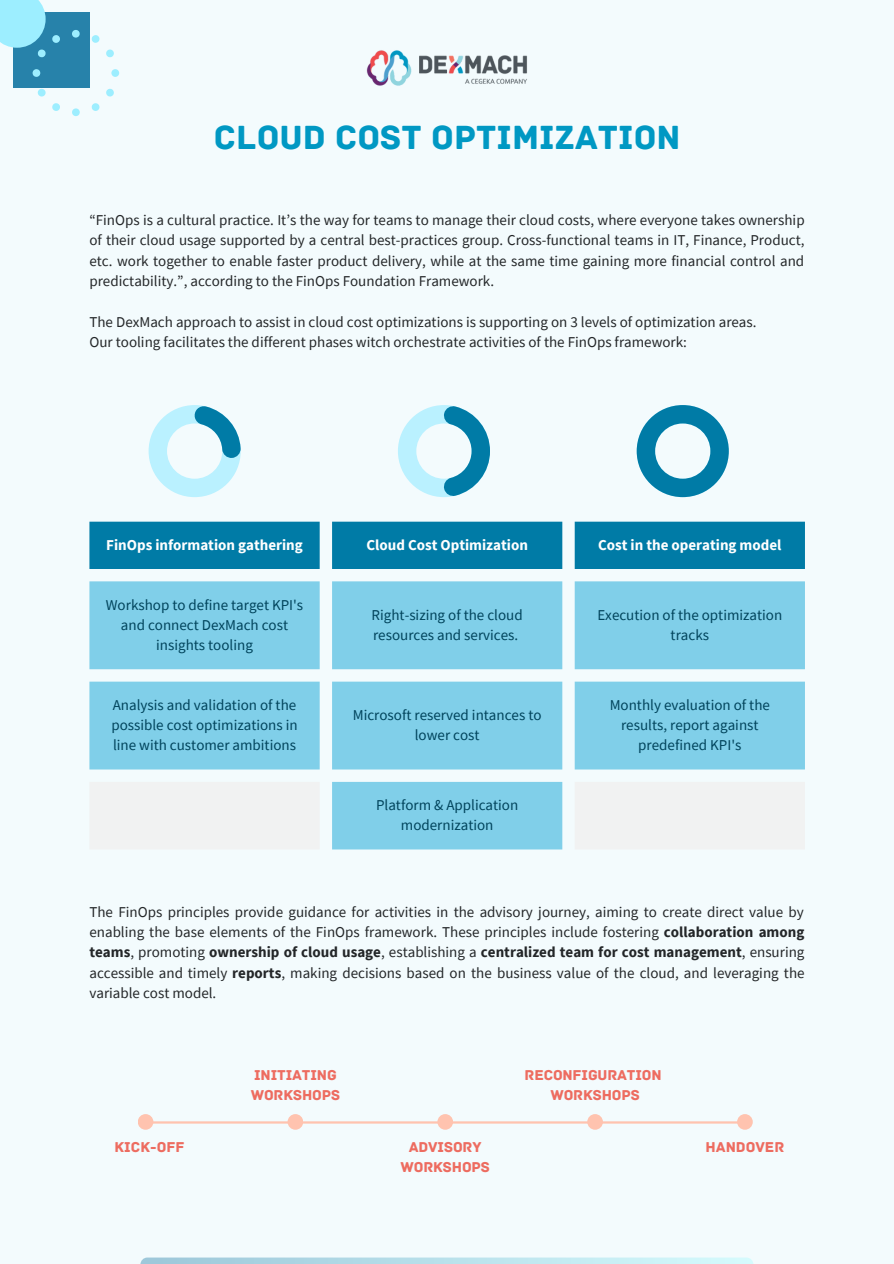
<style>
.page{position:relative;width:894px;height:1264px;background:#fff}
.page>*{position:absolute;margin:0;border:0;box-sizing:border-box;transform-origin:0 0}
.t1{font:35.25px "Archive";color:#0098c3}
.t2{font:15px/20.2px "Source Sans Pro";color:#232628;text-align:justify}
.t3{font:15px/20.2px "Source Sans Pro";color:#00435b;text-align:center}
.t4{font:15px "Archive";letter-spacing:-.01em;color:#ed6c60}
.t5{font:700 15px "Source Sans Pro";color:#fff}
.s1{font-weight:700}
</style>
<div class="page">
<div style="left:0;top:0;width:893px;height:1263px;background:#f3fbfd"></div>
<img style="left:366px;top:50px;width:161px;height:36px">
<div style="left:13px;top:12px;width:77px;height:75px;background:#2782aa"></div>
<svg style="left:72px;top:108px;width:8px;height:8px"></svg>
<svg style="left:52px;top:103px;width:8px;height:8px"></svg>
<svg style="left:37px;top:88px;width:9px;height:9px"></svg>
<svg style="left:32px;top:69px;width:9px;height:8px"></svg>
<div style="left:52px;top:35px;width:8px;height:8px;background:#9deeff;border-radius:4px"></div>
<svg style="left:72px;top:30px;width:8px;height:8px"></svg>
<svg style="left:91px;top:35px;width:9px;height:8px"></svg>
<svg style="left:106px;top:49px;width:8px;height:9px"></svg>
<div style="left:111px;top:69px;width:8px;height:8px;background:#9deeff;border-radius:50%"></div>
<svg style="left:106px;top:88px;width:8px;height:9px"></svg>
<svg style="left:91px;top:103px;width:9px;height:8px"></svg>
<svg style="left:0;top:0;width:46px;height:58px"></svg>
<svg style="left:148px;top:405px;width:93px;height:92px"></svg>
<svg style="left:398px;top:405px;width:92px;height:92px"></svg>
<svg style="left:636px;top:405px;width:92px;height:92px"></svg>
<div style="left:89px;top:521px;width:715px;height:48px;background:#007ba6"></div>
<svg style="left:89px;top:581px;width:715px;height:201px;background:#92d5ec"></svg>
<svg style="left:90px;top:782px;width:714px;height:67px;fill:#f1f2f2"></svg>
<hr style="left:146px;top:1121px;width:598px;height:2px;background:#ffc3af">
<div style="left:138px;top:1114px;width:15px;height:15px;background:#ffc3af;border-radius:50%"></div>
<div style="left:287px;top:1114px;width:16px;height:15px;background:#ffc3af;border-radius:50%"></div>
<div style="left:437px;top:1114px;width:16px;height:15px;background:#ffc3af;border-radius:50%"></div>
<div style="left:587px;top:1114px;width:15px;height:15px;background:#ffc3af;border-radius:50%"></div>
<div style="left:736px;top:1114px;width:16px;height:15px;background:#ffc3af;border-radius:50%"></div>
<svg style="left:140px;top:1257px;width:613px;height:6px;background:#bee3ec"></svg>
<p class="t1" style="left:214px;top:116px;width:468px">CLOUD COST OPTIMIZATION</p>
<p class="t2" style="left:89px;top:210px;width:716px">“FinOps is a cultural practice. It’s the way for teams to manage their cloud costs, where everyone takes ownership of their cloud usage supported by a central best-practices group. Cross-functional teams in IT, Finance, Product, etc. work together to enable faster product delivery, while at the same time gaining more financial control and predictability.”, according to the FinOps Foundation Framework.</p>
<p class="t2" style="left:89px;top:311px;width:668px">The DexMach approach to assist in cloud cost optimizations is supporting on 3 levels of optimization areas.</p>
<p class="t2" style="left:89px;top:331px;width:599px">Our tooling facilitates the different phases witch orchestrate activities of the FinOps framework:</p>
<p class="t5" style="left:106px;top:535px;width:198px">FinOps information gathering</p>
<p class="t5" style="left:366px;top:535px;width:163px">Cloud Cost Optimization</p>
<p class="t5" style="left:598px;top:535px;width:185px">Cost in the operating model</p>
<p class="t3" style="left:106px;top:594px;width:199px">Workshop to define target KPI's and connect DexMach cost insights tooling</p>
<p class="t3" style="left:371px;top:604px;width:153px;text-align:left">Right-sizing of the cloud resources and services.</p>
<p class="t3" style="left:597px;top:604px;width:186px">Execution of the optimization tracks</p>
<p class="t3" style="left:111px;top:694px;width:188px;text-align:justify">Analysis and validation of the possible cost optimizations in line with customer ambitions</p>
<p class="t3" style="left:353px;top:704px;width:190px">Microsoft reserved intances to lower cost</p>
<p class="t3" style="left:609px;top:694px;width:162px">Monthly evaluation of the results, report against predefined KPI's</p>
<p class="t3" style="left:376px;top:794px;width:144px">Platform &amp; Application modernization</p>
<p class="t2" style="left:89px;top:901px;width:716px">The FinOps principles provide guidance for activities in the advisory journey, aiming to create direct value by enabling the base elements of the FinOps framework. These principles include fostering <span class="s1">collaboration among teams</span>, promoting <span class="s1">ownership of cloud usage</span>, establishing a <span class="s1">centralized team for cost management</span>, ensuring accessible and timely <span class="s1">reports</span>, making decisions based on the business value of the cloud, and leveraging the variable cost model.</p>
<p class="t4" style="left:254px;top:1066px;width:84px">INITIATING</p>
<p class="t4" style="left:251px;top:1086px;width:91px">WORKSHOPS</p>
<p class="t4" style="left:524px;top:1066px;width:139px">RECONFIGURATION</p>
<p class="t4" style="left:550px;top:1086px;width:91px">WORKSHOPS</p>
<p class="t4" style="left:114px;top:1138px;width:72px">KICK-OFF</p>
<p class="t4" style="left:705px;top:1138px;width:80px">HANDOVER</p>
<p class="t4" style="left:409px;top:1138px;width:74px">ADVISORY</p>
<p class="t4" style="left:400px;top:1158px;width:91px">WORKSHOPS</p>
</div>
